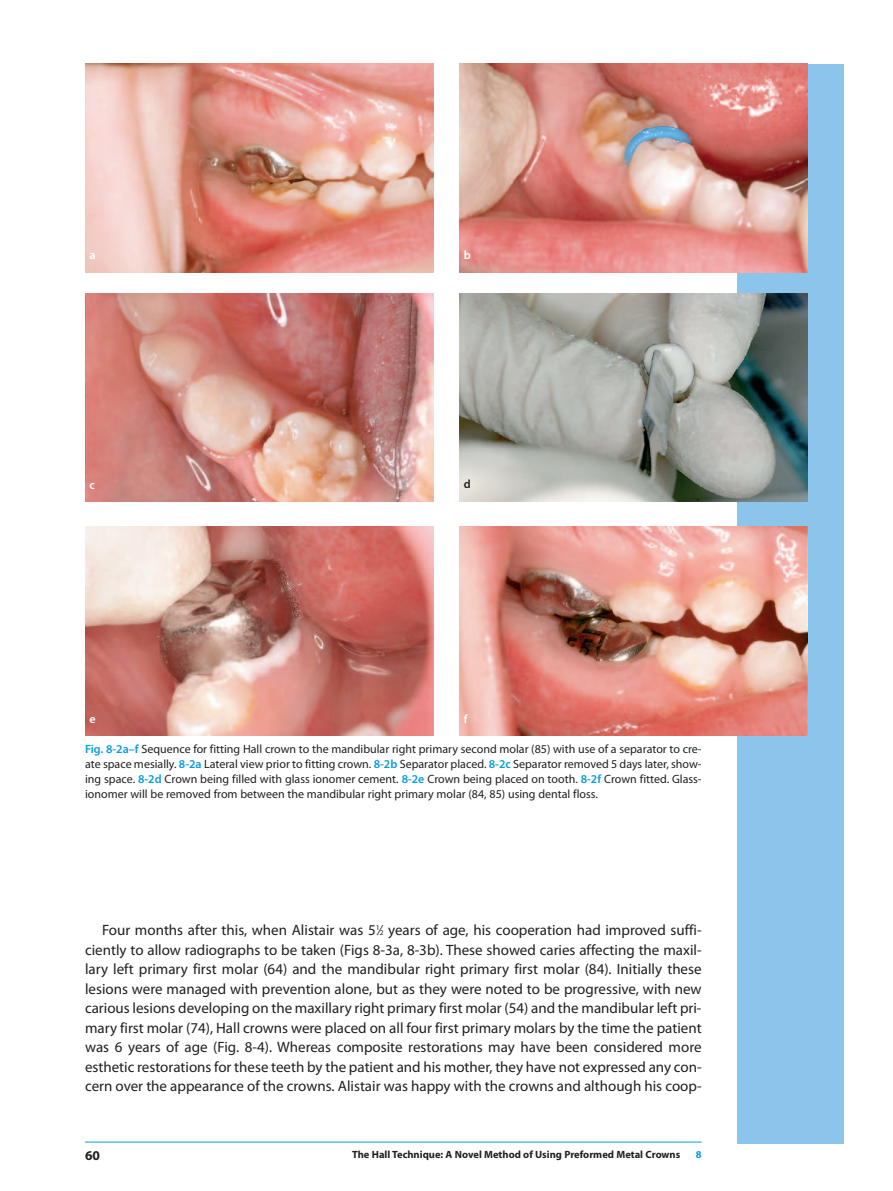
<style>
.page{position:relative;width:893px;height:1191px;background:#fff}
.page>*{position:absolute;margin:0;border:0;box-sizing:border-box;transform-origin:0 0}
.t1{font:15px/19.5px "Myriad Pro";color:#231f20;text-align:justify}
.t2{font:700 13.5px "Myriad Pro";color:#231f20}
.t3{font:12px/15px "Myriad Pro";color:#231f20;text-align:justify}
.t4{font:600 12px "Myriad Pro";color:#fff}
.t5{font:600 12px "Myriad Pro";color:#231f20}
.t6{font:700 10.5px "Myriad Pro";color:#231f20}
.t7{font:700 10.5px "Myriad Pro";color:#069ddc}
.s1{font-weight:600;color:#069ddc}
.s2{font-size:7.5px}
</style>
<div class="page">
<img style="left:85px;top:527px;width:349px;height:208px">
<div style="left:738px;top:64px;width:106px;height:1079px;background:#8bc5eb"></div>
<hr style="left:85px;top:1141px;width:617px;height:1px;background:#069ddc">
<img style="left:85px;top:64px;width:349px;height:208px">
<img style="left:459px;top:64px;width:349px;height:208px">
<img style="left:85px;top:293px;width:349px;height:209px">
<img style="left:459px;top:293px;width:349px;height:209px">
<img style="left:459px;top:527px;width:349px;height:208px">
<p class="t4" style="left:90px;top:251px;width:8px">a</p>
<p class="t4" style="left:464px;top:250px;width:9px">b</p>
<p class="t4" style="left:90px;top:480px;width:7px">c</p>
<p class="t4" style="left:90px;top:714px;width:8px">e</p>
<p class="t5" style="left:464px;top:480px;width:8px">d</p>
<p class="t4" style="left:464px;top:714px;width:5px">f</p>
<p class="t3" style="left:85px;top:742px;width:618px"><span class="s1">Fig. 8-2a–f</span> Sequence for fitting Hall crown to the mandibular right primary second molar (85) with use of a separator to cre&shy;ate space mesially. <span class="s1">8-2a</span> Lateral view prior to fitting crown. <span class="s1">8-2b</span> Separator placed. <span class="s1">8-2c</span> Separator removed 5 days later, show&shy;ing space. <span class="s1">8-2d</span> Crown being filled with glass ionomer cement. <span class="s1">8-2e</span> Crown being placed on tooth. <span class="s1">8-2f</span> Crown fitted. Glass&shy;ionomer will be removed from between the mandibular right primary molar (84, 85) using dental floss.</p>
<p class="t1" style="left:85px;top:921px;width:618px;text-indent:17px">Four months after this, when Alistair was 5<sup>1</sup>⁄<span class="s2">2</span> years of age, his cooperation had improved suffi&shy;ciently to allow radiographs to be taken (Figs 8-3a, 8-3b). These showed caries affecting the maxil&shy;lary left primary first molar (64) and the mandibular right primary first molar (84). Initially these lesions were managed with prevention alone, but as they were noted to be progressive, with new carious lesions developing on the maxillary right primary first molar (54) and the mandibular left pri&shy;mary first molar (74), Hall crowns were placed on all four first primary molars by the time the patient was 6 years of age (Fig. 8-4). Whereas composite restorations may have been considered more esthetic restorations for these teeth by the patient and his mother, they have not expressed any con&shy;cern over the appearance of the crowns. Alistair was happy with the crowns and although his coop-</p>
<p class="t2" style="left:85px;top:1150px;width:16px">60</p>
<p class="t6" style="left:352px;top:1150px;width:330px">The Hall Technique: A Novel Method of Using Preformed Metal Crowns</p>
<p class="t7" style="left:696px;top:1150px;width:7px">8</p>
</div>
